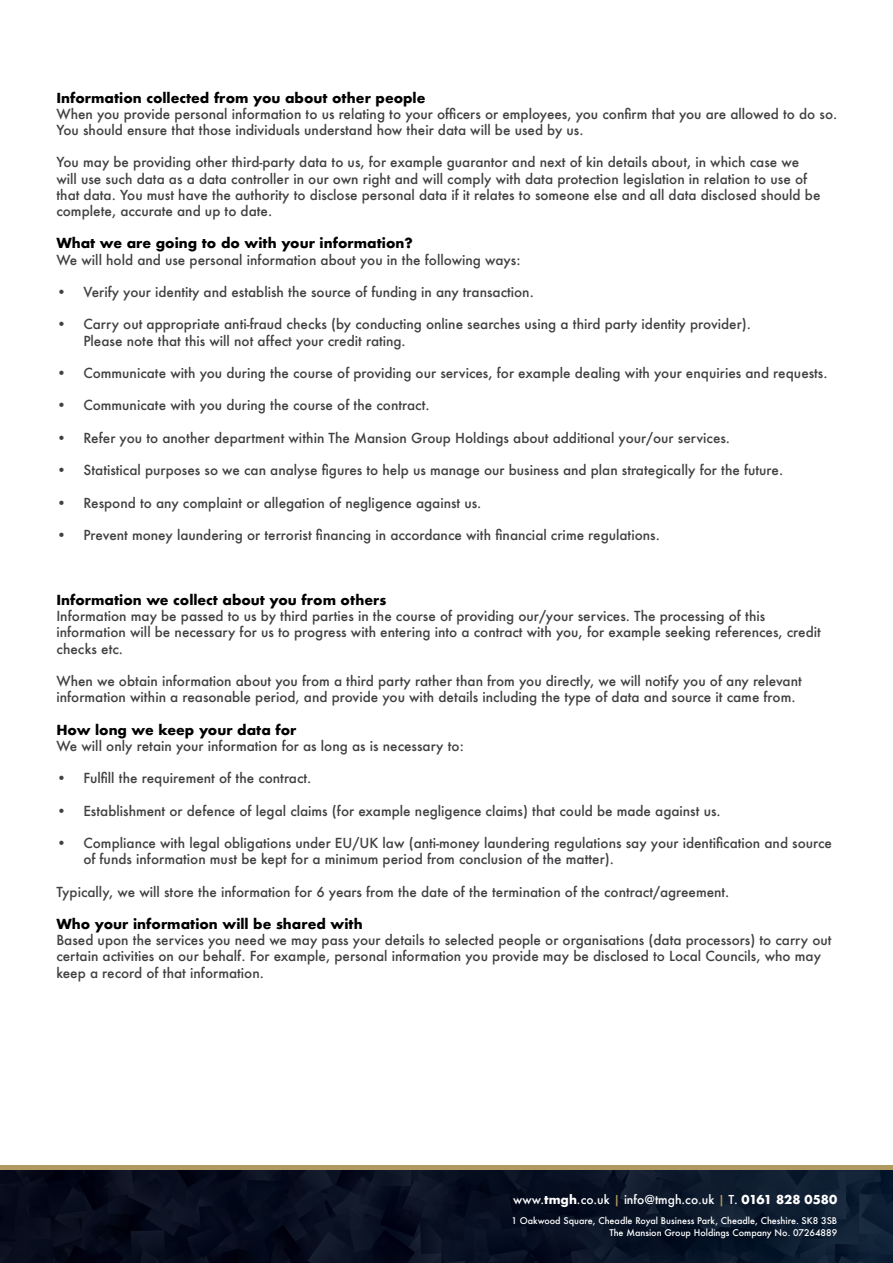
<style>
.page{position:relative;width:893px;height:1263px;background:#fff}
.page>*{position:absolute;margin:0;border:0;box-sizing:border-box;transform-origin:0 0}
.t1{font:500 13.5px/16.2px "Futura";color:#414042}
.t2{font:700 13.5px "Futura";color:#000}
.t3{font:500 12px "Futura";color:#fff}
.t4{font:500 9px/12px "Futura";color:#fff;text-align:right}
.s1{font-weight:700}
.s2{color:#b09a61}
</style>
<div class="page">
<svg style="left:0;top:1169px;width:893px;height:94px;background:#0a1323"></svg>
<hr style="left:0;top:1165px;width:893px;height:4px;background:#b09a61">
<p class="t2" style="left:56px;top:88px;width:371px">Information collected from you about other people</p>
<p class="t1" style="left:56px;top:106px;width:782px">When you provide personal information to us relating to your officers or employees, you confirm that you are allowed to do so.<br>You should ensure that those individuals understand how their data will be used by us.</p>
<p class="t1" style="left:56px;top:154px;width:766px">You may be providing other third-party data to us, for example guarantor and next of kin details about, in which case we will use such data as a data controller in our own right and will comply with data protection legislation in relation to use of that data. You must have the authority to disclose personal data if it relates to someone else and all data disclosed should be complete, accurate and up to date.</p>
<p class="t2" style="left:56px;top:234px;width:358px">What we are going to do with your information?</p>
<p class="t1" style="left:56px;top:251px;width:466px">We will hold and use personal information about you in the following ways:</p>
<p class="t1" style="left:56px;top:284px;width:479px">• Verify your identity and establish the source of funding in any transaction.</p>
<p class="t1" style="left:83px;top:316px;width:669px;text-indent:-27px">• Carry out appropriate anti-fraud checks (by conducting online searches using a third party identity provider).<br>Please note that this will not affect your credit rating.</p>
<p class="t1" style="left:56px;top:365px;width:773px">• Communicate with you during the course of providing our services, for example dealing with your enquiries and requests.</p>
<p class="t1" style="left:56px;top:397px;width:375px">• Communicate with you during the course of the contract.</p>
<p class="t1" style="left:56px;top:430px;width:675px">• Refer you to another department within The Mansion Group Holdings about additional your/our services.</p>
<p class="t1" style="left:56px;top:462px;width:728px">• Statistical purposes so we can analyse figures to help us manage our business and plan strategically for the future.</p>
<p class="t1" style="left:56px;top:494px;width:427px">• Respond to any complaint or allegation of negligence against us.</p>
<p class="t1" style="left:56px;top:527px;width:605px">• Prevent money laundering or terrorist financing in accordance with financial crime regulations.</p>
<p class="t2" style="left:56px;top:590px;width:331px">Information we collect about you from others</p>
<p class="t1" style="left:56px;top:608px;width:766px">Information may be passed to us by third parties in the course of providing our/your services. The processing of this information will be necessary for us to progress with entering into a contract with you, for example seeking references, credit checks etc.</p>
<p class="t1" style="left:56px;top:673px;width:747px">When we obtain information about you from a third party rather than from you directly, we will notify you of any relevant information within a reasonable period, and provide you with details including the type of data and source it came from.</p>
<p class="t2" style="left:56px;top:720px;width:242px">How long we keep your data for</p>
<p class="t1" style="left:56px;top:737px;width:409px">We will only retain your information for as long as is necessary to:</p>
<p class="t1" style="left:56px;top:770px;width:257px">• Fulfill the requirement of the contract.</p>
<p class="t1" style="left:56px;top:802px;width:666px">• Establishment or defence of legal claims (for example negligence claims) that could be made against us.</p>
<p class="t1" style="left:83px;top:835px;width:750px;text-indent:-27px">• Compliance with legal obligations under EU/UK law (anti-money laundering regulations say your identification and source of funds information must be kept for a minimum period from conclusion of the matter).</p>
<p class="t1" style="left:56px;top:883px;width:675px">Typically, we will store the information for 6 years from the date of the termination of the contract/agreement.</p>
<p class="t2" style="left:56px;top:914px;width:308px">Who your information will be shared with</p>
<p class="t1" style="left:56px;top:932px;width:777px">Based upon the services you need we may pass your details to selected people or organisations (data processors) to carry out certain activities on our behalf. For example, personal information you provide may be disclosed to Local Councils, who may keep a record of that information.</p>
<p class="t3" style="left:513px;top:1192px;width:325px">www.<span class="s1">tmgh</span>.co.uk <span class="s2">|</span> info@tmgh.co.uk <span class="s2">|</span> T. <span class="s1">0161 828 0580</span></p>
<p class="t4" style="left:511px;top:1214px;width:327px">1 Oakwood Square, Cheadle Royal Business Park, Cheadle, Cheshire. SK8 3SB<br>The Mansion Group Holdings Company No. 07264889</p>
</div>
